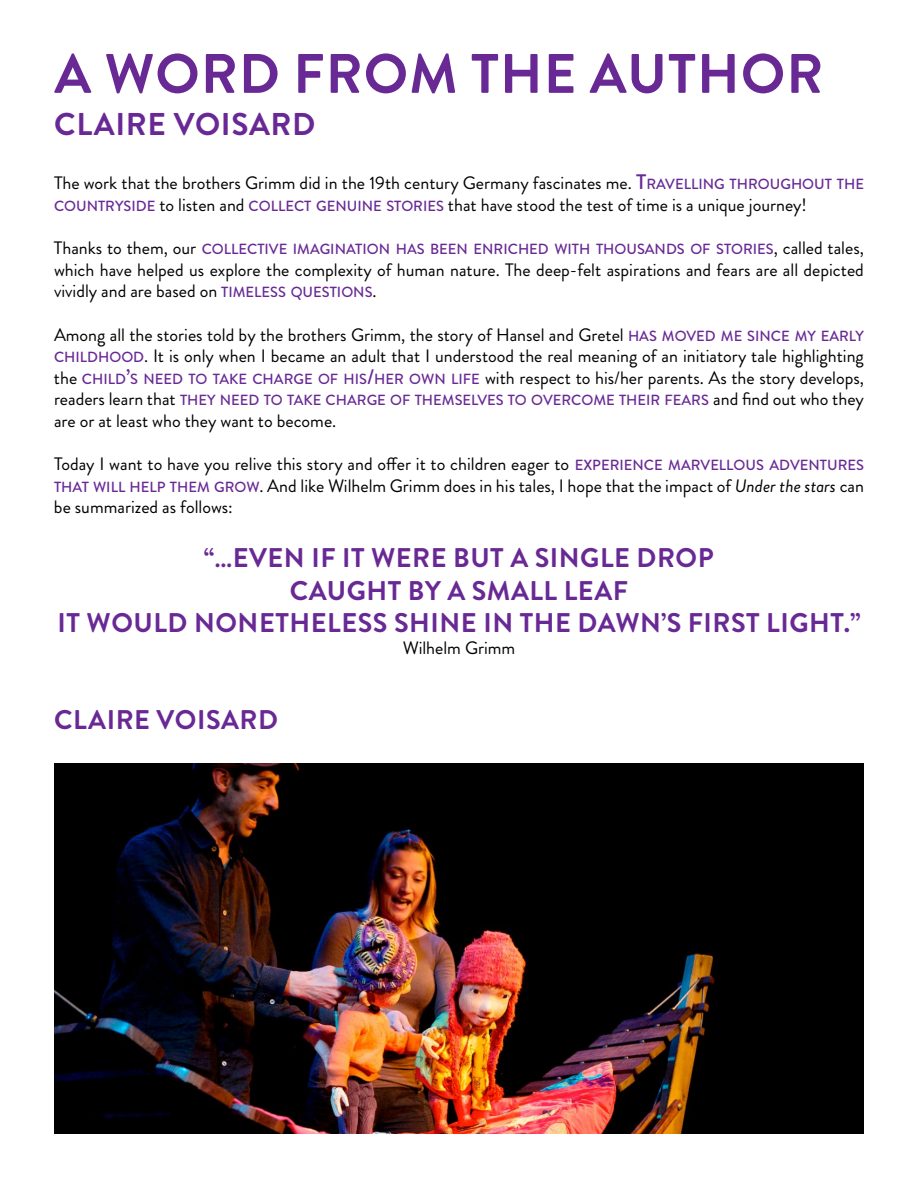
<style>
.page{position:relative;width:918px;height:1188px;background:#fff}
.page>*{position:absolute;margin:0;border:0;box-sizing:border-box;transform-origin:0 0}
.t1{font:700 55.5px "Brandon Grotesque";letter-spacing:.02em;color:#692995}
.t2{font:700 31.5px "Brandon Grotesque";letter-spacing:.02em;color:#692995}
.t3{font:700 27px/32.4px "Brandon Grotesque";letter-spacing:.02em;color:#692995;text-align:center}
.t4{font:18px/21.6px "Brandon Grotesque";color:#000}
.t5{font:500 14.7px "Brandon Grotesque";color:#692995}
.s1{font-weight:500;font-size:21px;color:#692995}
.s2{font-weight:500;font-size:14.7px;color:#692995}
.s3{font-weight:400;font-size:18px;color:#000}
.s4{font-style:italic}
</style>
<div class="page">
<img style="left:54px;top:763px;width:810px;height:371px">
<h1 class="t1" style="left:54px;top:35px;width:770px">A WORD FROM THE AUTHOR</h1>
<h2 class="t2" style="left:54px;top:102px;width:263px">CLAIRE VOISARD</h2>
<p class="t4" style="left:54px;top:173px;width:812px">The work that the brothers Grimm did in the 19th century Germany fascinates me. <span class="s1">T</span><span class="s2">RAVELLING THROUGHOUT THE<br>COUNTRYSIDE</span> to listen and <span class="s2">COLLECT GENUINE STORIES</span> that have stood the test of time is a unique journey!</p>
<p class="t5" style="left:54px;top:239px;width:811px"><span class="s3">Thanks to them, our</span> COLLECTIVE IMAGINATION HAS BEEN ENRICHED WITH THOUSANDS OF STORIES<span class="s3">, called tales,</span></p>
<p class="t4" style="left:54px;top:259px;width:811px">which have helped us explore the complexity of human nature. The deep-felt aspirations and fears are all depicted vividly and are based on <span class="s2">TIMELESS QUESTIONS</span>.</p>
<p class="t4" style="left:54px;top:324px;width:812px;text-align:justify">Among all the stories told by the brothers Grimm, the story of Hansel and Gretel <span class="s2">HAS MOVED ME SINCE MY EARLY CHILDHOOD</span>. It is only when I became an adult that I understood the real meaning of an initiatory tale highlighting the <span class="s2">CHILD</span><span class="s1">’</span><span class="s2">S NEED TO TAKE CHARGE OF HIS</span><span class="s1">/</span><span class="s2">HER OWN LIFE</span> with respect to his/her parents. As the story develops,</p>
<p class="t5" style="left:54px;top:390px;width:811px"><span class="s3">readers learn that</span> THEY NEED TO TAKE CHARGE OF THEMSELVES TO OVERCOME THEIR FEARS <span class="s3">and find out who they</span></p>
<p class="t4" style="left:54px;top:410px;width:284px">are or at least who they want to become.</p>
<p class="t4" style="left:54px;top:453px;width:812px;text-align:justify">Today I want to have you relive this story and offer it to children eager to <span class="s2">EXPERIENCE MARVELLOUS ADVENTURES THAT WILL HELP THEM GROW</span>. And like Wilhelm Grimm does in his tales, I hope that the impact of <span class="s4">Under the stars</span> can be summarized as follows:</p>
<h3 class="t3" style="left:58px;top:542px;width:804px">“…EVEN IF IT WERE BUT A SINGLE DROP<br>CAUGHT BY A SMALL LEAF<br>IT WOULD NONETHELESS SHINE IN THE DAWN’S FIRST LIGHT.”</h3>
<p class="t4" style="left:403px;top:637px;width:114px">Wilhelm Grimm</p>
<h3 class="t3" style="left:54px;top:704px;width:225px">CLAIRE VOISARD</h3>
</div>
